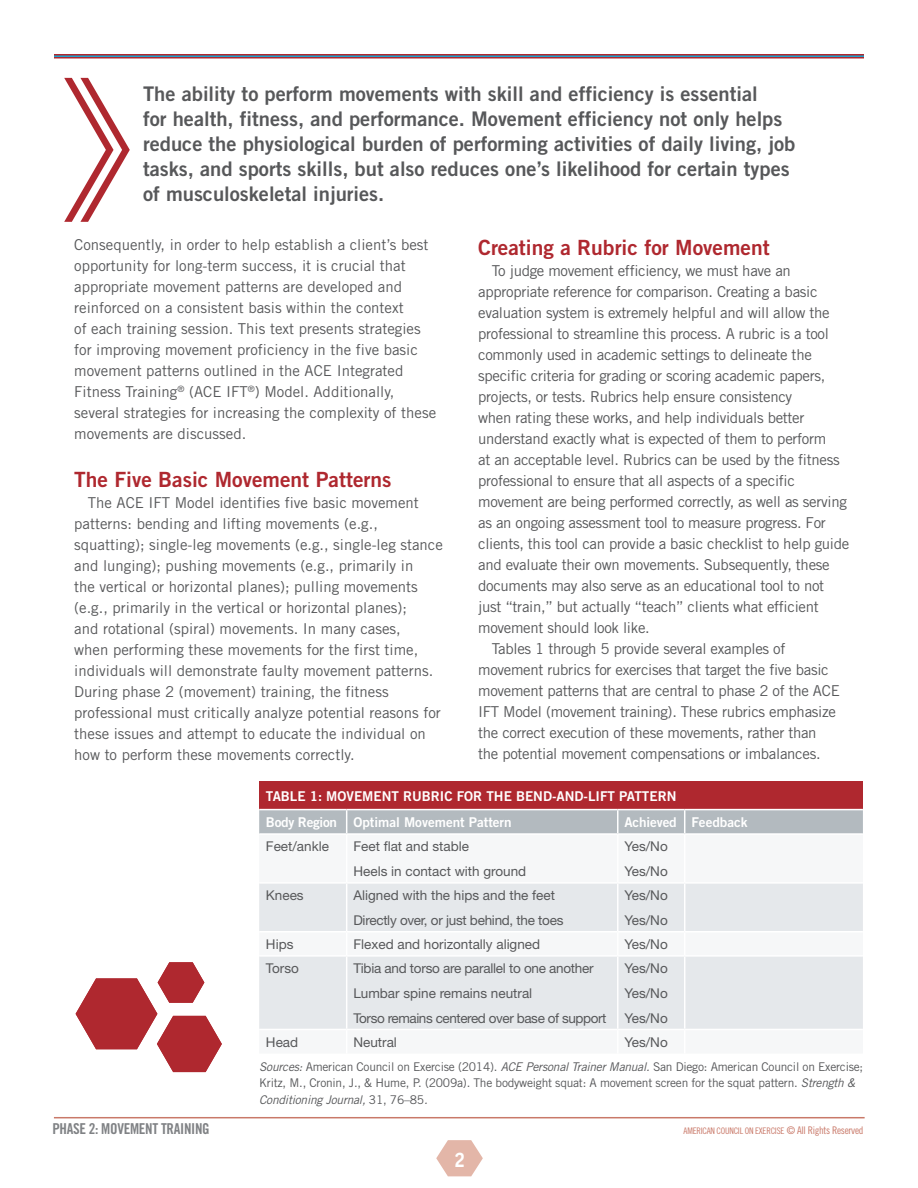
<style>
.page{position:relative;width:918px;height:1188px;background:#fff}
.page>*{position:absolute;margin:0;border:0;box-sizing:border-box;transform-origin:0 0}
.Subheads_4{font:21px "Trade Gothic Bold Two";color:#af282f}
.t1{font:700 21px "Officina Sans";color:#fff}
.Intro{font:20.1px/25.2px "Trade Gothic Bold Two";color:#57585a}
.Body_Copy{font:15px/21px "Trade Gothic";letter-spacing:-.02em;color:#57585a}
.Body_Copy-2{font:15px/21px "Trade Gothic";color:#57585a}
.t2{font:15px "Trade Gothic Bold Cond Twenty";letter-spacing:-.02em;color:#808285}
.table_copy{font:13.5px "Helvetica Neue";color:#57585a}
.table_copy-2{font:13.5px "Helvetica Neue";letter-spacing:-.02em;color:#57585a}
.table_head{font:13.5px "Trade Gothic Bold Two";color:#fff}
.Table_subhead{font:13.5px "Trade Gothic Bold Two";color:#fff}
.table_copy-3{font:13.5px "Helvetica Neue";letter-spacing:-.03em;color:#57585a}
.Table_subhead-2{font:13.5px "Trade Gothic Bold Two";letter-spacing:-.02em;color:#fff}
.Body_Copy-3{font:12px/16.5px "Trade Gothic";letter-spacing:-.02em;color:#57585a}
.t3{font:9px "Trade Gothic Cond Eighteen";letter-spacing:-.025em;color:#c97969}
.s1{font-style:italic}
.s2{font-size:10.5px}
</style>
<div class="page">
<svg style="left:436px;top:1140px;width:47px;height:36px"></svg>
<hr style="left:54px;top:1117px;width:811px;height:1px;background:#c97969">
<svg style="left:54px;top:54px;width:810px;height:4px;background:#963c49"></svg>
<svg style="left:76px;top:962px;width:146px;height:110px"></svg>
<hr style="left:54px;top:56px;width:810px;height:1px;background:#1ba2cd">
<svg style="left:64px;top:77px;width:66px;height:145px"></svg>
<div style="left:259px;top:781px;width:604px;height:29px;background:#af282f"></div>
<svg style="left:259px;top:884px;width:604px;height:145px;fill:#e5e8eb"></svg>
<hr style="left:259px;top:809px;width:88px;height:1px;background:#fff">
<hr style="left:347px;top:809px;width:271px;height:1px;background:#fff">
<hr style="left:618px;top:809px;width:67px;height:1px;background:#fff">
<hr style="left:685px;top:809px;width:178px;height:1px;background:#fff">
<div style="left:259px;top:810px;width:604px;height:23px;background:#b3babf"></div>
<hr style="left:346px;top:884px;width:1px;height:47px;background:#fff">
<hr style="left:617px;top:884px;width:2px;height:47px;background:#fff">
<hr style="left:684px;top:884px;width:1px;height:47px;background:#fff">
<hr style="left:259px;top:931px;width:88px;height:2px;background:#fff">
<hr style="left:347px;top:931px;width:271px;height:2px;background:#fff">
<svg style="left:346px;top:933px;width:1px;height:22px"></svg>
<hr style="left:618px;top:931px;width:67px;height:2px;background:#fff">
<hr style="left:617px;top:933px;width:2px;height:22px;background:#fff">
<hr style="left:685px;top:931px;width:178px;height:2px;background:#fff">
<svg style="left:684px;top:933px;width:1px;height:22px"></svg>
<hr style="left:259px;top:955px;width:88px;height:2px;background:#fff">
<hr style="left:347px;top:955px;width:271px;height:2px;background:#fff">
<hr style="left:346px;top:957px;width:1px;height:72px;background:#fff">
<hr style="left:618px;top:955px;width:67px;height:2px;background:#fff">
<hr style="left:617px;top:957px;width:2px;height:72px;background:#fff">
<hr style="left:685px;top:955px;width:178px;height:2px;background:#fff">
<hr style="left:684px;top:957px;width:1px;height:72px;background:#fff">
<p class="Intro" style="left:143px;top:80px;width:654px">The ability to perform movements with skill and efficiency is essential<br>for health, fitness, and performance. Movement efficiency not only helps reduce the physiological burden of performing activities of daily living, job tasks, and sports skills, but also reduces one’s likelihood for certain types of musculoskeletal injuries.</p>
<p class="Subheads_4" style="left:478px;top:234px;width:293px">Creating a Rubric for Movement</p>
<p class="Body_Copy" style="left:478px;top:260px;width:373px;text-indent:14px">To judge movement efficiency, we must have an appropriate reference for comparison. Creating a basic evaluation system is extremely helpful and will allow the professional to streamline this process. A rubric is a tool commonly used in academic settings to delineate the specific criteria for grading or scoring academic papers, projects, or tests. Rubrics help ensure consistency<br>when rating these works, and help individuals better understand exactly what is expected of them to perform<br>at an acceptable level. Rubrics can be used by the fitness professional to ensure that all aspects of a specific movement are being performed correctly, as well as serving as an ongoing assessment tool to measure progress. For clients, this tool can provide a basic checklist to help guide and evaluate their own movements. Subsequently, these documents may also serve as an educational tool to not just “train,” but actually “teach” clients what efficient movement should look like.</p>
<p class="Body_Copy" style="left:478px;top:638px;width:363px;text-indent:14px">Tables 1 through 5 provide several examples of movement rubrics for exercises that target the five basic movement patterns that are central to phase 2 of the ACE IFT Model (movement training). These rubrics emphasize the correct execution of these movements, rather than the potential movement compensations or imbalances.</p>
<p class="Body_Copy-2" style="left:74px;top:234px;width:363px">Consequently, in order to help establish a client’s best opportunity for long-term success, it is crucial that appropriate movement patterns are developed and reinforced on a consistent basis within the context<br>of each training session. This text presents strategies for improving movement proficiency in the five basic movement patterns outlined in the ACE Integrated Fitness Training<sup>®</sup> (ACE IFT<sup>®</sup>) Model. Additionally, several strategies for increasing the complexity of these movements are discussed.</p>
<p class="Subheads_4" style="left:74px;top:466px;width:319px">The Five Basic Movement Patterns</p>
<p class="Body_Copy-2" style="left:74px;top:492px;width:370px;text-indent:14px">The ACE IFT Model identifies five basic movement patterns: bending and lifting movements (e.g., squatting); single-leg movements (e.g., single-leg stance and lunging); pushing movements (e.g., primarily in<br>the vertical or horizontal planes); pulling movements (e.g., primarily in the vertical or horizontal planes);<br>and rotational (spiral) movements. In many cases,<br>when performing these movements for the first time, individuals will demonstrate faulty movement patterns.<br>During phase 2 (movement) training, the fitness professional must critically analyze potential reasons for these issues and attempt to educate the individual on how to perform these movements correctly.</p>
<p class="table_head" style="left:266px;top:787px;width:412px">TABLE 1: MOVEMENT RUBRIC FOR THE BEND-AND-LIFT PATTERN</p>
<p class="Table_subhead-2" style="left:266px;top:814px;width:73px">Body Region</p>
<p class="Table_subhead" style="left:353px;top:814px;width:160px">Optimal Movement Pattern</p>
<p class="Table_subhead" style="left:625px;top:814px;width:54px">Achieved</p>
<p class="Table_subhead" style="left:691px;top:814px;width:58px">Feedback</p>
<p class="table_copy" style="left:266px;top:839px;width:65px">Feet/ankle</p>
<p class="table_copy" style="left:353px;top:839px;width:117px">Feet flat and stable</p>
<p class="table_copy" style="left:353px;top:863px;width:174px">Heels in contact with ground</p>
<p class="table_copy" style="left:625px;top:839px;width:45px">Yes/No</p>
<p class="table_copy" style="left:625px;top:863px;width:45px">Yes/No</p>
<p class="table_copy" style="left:266px;top:887px;width:39px">Knees</p>
<p class="table_copy" style="left:353px;top:887px;width:203px">Aligned with the hips and the feet</p>
<p class="table_copy-2" style="left:353px;top:912px;width:212px">Directly over, or just behind, the toes</p>
<p class="table_copy" style="left:625px;top:887px;width:45px">Yes/No</p>
<p class="table_copy" style="left:625px;top:912px;width:45px">Yes/No</p>
<p class="table_copy" style="left:266px;top:936px;width:29px">Hips</p>
<p class="table_copy" style="left:353px;top:936px;width:188px">Flexed and horizontally aligned</p>
<p class="table_copy" style="left:625px;top:936px;width:45px">Yes/No</p>
<p class="table_copy" style="left:266px;top:960px;width:34px">Torso</p>
<p class="table_copy-2" style="left:353px;top:960px;width:242px">Tibia and torso are parallel to one another</p>
<p class="table_copy" style="left:353px;top:985px;width:180px">Lumbar spine remains neutral</p>
<p class="table_copy-3" style="left:353px;top:1010px;width:255px">Torso remains centered over base of support</p>
<p class="table_copy" style="left:625px;top:960px;width:45px">Yes/No</p>
<p class="table_copy" style="left:625px;top:985px;width:45px">Yes/No</p>
<p class="table_copy" style="left:625px;top:1010px;width:45px">Yes/No</p>
<p class="table_copy" style="left:266px;top:1034px;width:34px">Head</p>
<p class="table_copy" style="left:353px;top:1034px;width:45px">Neutral</p>
<p class="table_copy" style="left:625px;top:1034px;width:45px">Yes/No</p>
<p class="Body_Copy-3" style="left:259px;top:1058px;width:606px"><span class="s1">Sources:</span> American Council on Exercise (2014). <span class="s1">ACE Personal Trainer Manual.</span> San Diego: American Council on Exercise;<br>Kritz, M., Cronin, J., &amp; Hume, P. (2009a). The bodyweight squat: A movement screen for the squat pattern. <span class="s1">Strength &amp;<br>Conditioning Journal,</span> 31, 76–85<span class="s1">.</span></p>
<p class="t2" style="left:52px;top:1120px;width:159px">PHASE 2: MOVEMENT TRAINING</p>
<p class="t3" style="left:684px;top:1125px;width:181px">AMERICAN COUNCIL ON EXERCISE <span class="s2">© All Rights Reserved</span></p>
<h1 class="t1" style="left:454px;top:1147px;width:13px">2</h1>
</div>
